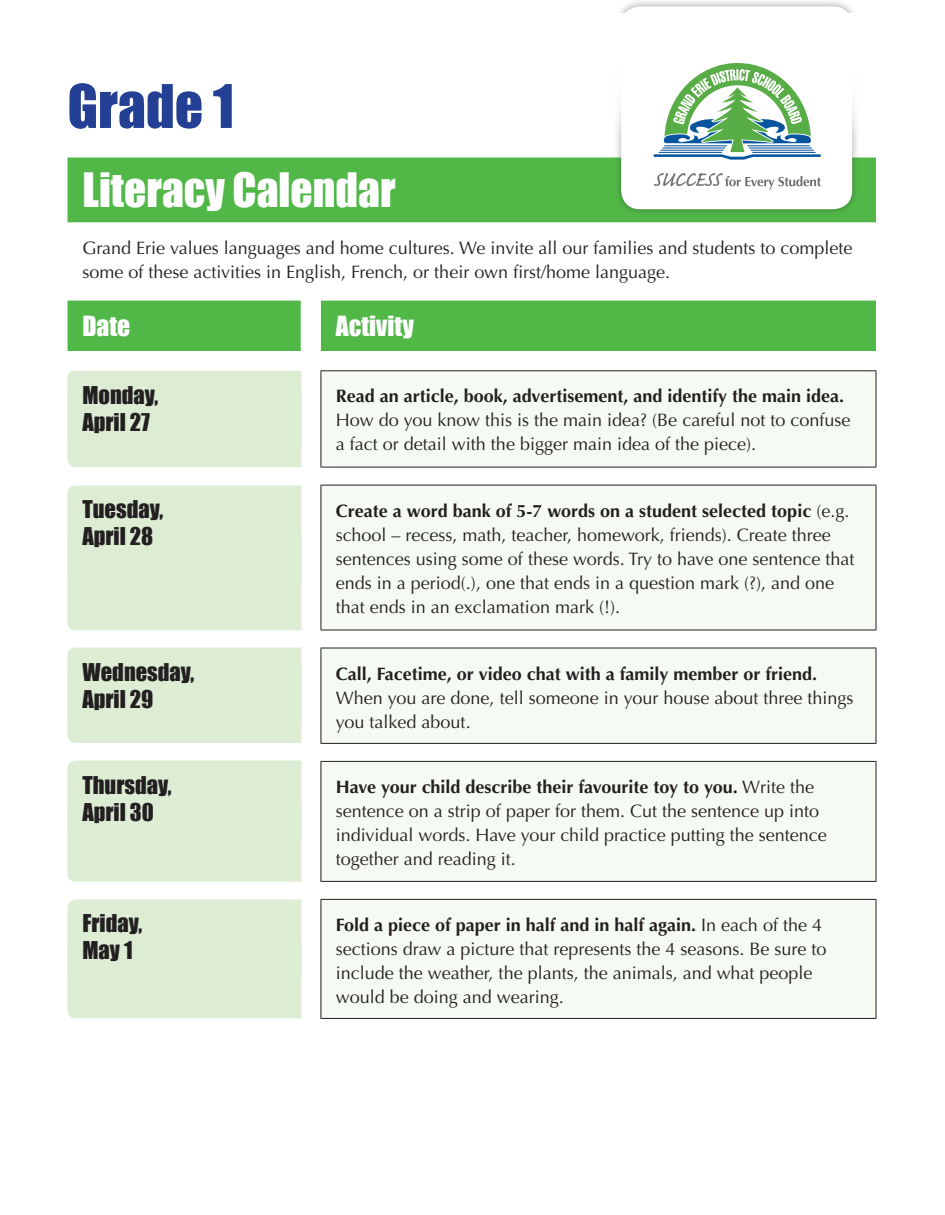
<style>
.page{position:relative;width:945px;height:1215px;background:#fff}
.page>*{position:absolute;margin:0;border:0;box-sizing:border-box;transform-origin:0 0}
.t1{font:55.5px "Impact";color:#234094}
.t2{font:43.5px "Impact";color:#fff}
.t3{font:25.5px "Impact";color:#fff}
.t4{font:22.5px/27px "Impact";color:#231f20}
.t5{font:18px/24px "Optima";color:#231f20}
.t6{font:700 18px "Optima";color:#231f20}
.s1{font-weight:700}
</style>
<div class="page">
<div style="left:68px;top:486px;width:234px;height:144px;background:#dcedd4"></div>
<div style="left:68px;top:900px;width:234px;height:118px;background:#dcedd4"></div>
<div style="left:68px;top:760px;width:234px;height:122px;background:#dcedd4"></div>
<div style="left:68px;top:371px;width:234px;height:96px;background:#dcedd4"></div>
<div style="left:68px;top:648px;width:234px;height:95px;background:#dcedd4"></div>
<svg style="left:68px;top:157px;width:233px;height:214px"></svg>
<svg style="left:68px;top:158px;width:808px;height:193px;fill:#51b848"></svg>
<svg style="left:321px;top:371px;width:555px;height:647px;fill:#f5faf2"></svg>
<hr style="left:321px;top:371px;width:1px;height:96px;background:#231f20">
<hr style="left:321px;top:648px;width:555px;height:1px;background:#231f20">
<hr style="left:321px;top:648px;width:1px;height:95px;background:#231f20">
<hr style="left:876px;top:648px;width:1px;height:95px;background:#231f20">
<hr style="left:321px;top:743px;width:555px;height:1px;background:#231f20">
<hr style="left:321px;top:761px;width:555px;height:1px;background:#231f20">
<hr style="left:321px;top:762px;width:1px;height:119px;background:#231f20">
<hr style="left:876px;top:762px;width:1px;height:119px;background:#231f20">
<hr style="left:321px;top:881px;width:555px;height:1px;background:#231f20">
<hr style="left:321px;top:899px;width:555px;height:1px;background:#231f20">
<hr style="left:321px;top:900px;width:1px;height:118px;background:#231f20">
<hr style="left:876px;top:900px;width:1px;height:118px;background:#231f20">
<hr style="left:321px;top:1018px;width:555px;height:1px;background:#231f20">
<hr style="left:321px;top:370px;width:555px;height:1px;background:#231f20">
<hr style="left:876px;top:371px;width:1px;height:96px;background:#231f20">
<hr style="left:321px;top:467px;width:555px;height:1px;background:#231f20">
<hr style="left:321px;top:485px;width:1px;height:145px;background:#231f20">
<hr style="left:876px;top:485px;width:1px;height:145px;background:#231f20">
<hr style="left:321px;top:630px;width:555px;height:1px;background:#231f20">
<hr style="left:321px;top:485px;width:555px;height:1px;background:#231f20">
<div style="left:613px;top:0;width:247px;height:217px;background:#231f20;opacity:.4"></div>
<div style="left:622px;top:7px;width:229px;height:201px;background:#fff;border-radius:18px"></div>
<div style="left:621px;top:6px;width:231px;height:203px;border:2px solid #fff;border-radius:18px"></div>
<div style="left:599px;top:14px;width:272px;height:121px;background:#fff"></div>
<svg style="left:653px;top:63px;width:168px;height:97px"></svg>
<svg style="left:654px;top:173px;width:167px;height:17px"></svg>
<h1 class="t1" style="left:68px;top:63px;width:168px">Grade 1</h1>
<h2 class="t2" style="left:82px;top:156px;width:315px">Literacy Calendar</h2>
<p class="t5" style="left:82px;top:236px;width:772px;line-height:24.6px">Grand Erie values languages and home cultures. We invite all our families and students to complete some of these activities in English, French, or their own first/home language.</p>
<h3 class="t3" style="left:82px;top:306px;width:49px">Date</h3>
<h3 class="t3" style="left:336px;top:306px;width:80px">Activity</h3>
<p class="t4" style="left:82px;top:381px;width:77px">Monday,<br>April 27</p>
<p class="t6" style="left:336px;top:386px;width:510px">Read an article, book, advertisement, and identify the main idea.</p>
<p class="t5" style="left:336px;top:409px;width:516px">How do you know this is the main idea? (Be careful not to confuse a fact or detail with the bigger main idea of the piece).</p>
<p class="t4" style="left:82px;top:495px;width:82px">Tuesday,<br>April 28</p>
<p class="t5" style="left:336px;top:499px;width:520px"><span class="s1">Create a word bank of 5-7 words on a student selected topic</span> (e.g. school – recess, math, teacher, homework, friends). Create three sentences using some of these words. Try to have one sentence that ends in a period(.), one that ends in a question mark (?), and one that ends in an exclamation mark (!).</p>
<p class="t4" style="left:82px;top:658px;width:113px">Wednesday,<br>April 29</p>
<p class="t6" style="left:336px;top:663px;width:483px">Call, Facetime, or video chat with a family member or friend.</p>
<p class="t5" style="left:336px;top:686px;width:519px">When you are done, tell someone in your house about three things you talked about.</p>
<p class="t4" style="left:82px;top:771px;width:91px">Thursday,<br>April 30</p>
<p class="t5" style="left:336px;top:775px;width:493px"><span class="s1">Have your child describe their favourite toy to you.</span> Write the sentence on a strip of paper for them. Cut the sentence up into individual words. Have your child practice putting the sentence together and reading it.</p>
<p class="t4" style="left:82px;top:909px;width:61px">Friday,<br>May 1</p>
<p class="t5" style="left:336px;top:913px;width:492px"><span class="s1">Fold a piece of paper in half and in half again.</span> In each of the 4 sections draw a picture that represents the 4 seasons. Be sure to include the weather, the plants, the animals, and what people would be doing and wearing.</p>
</div>
